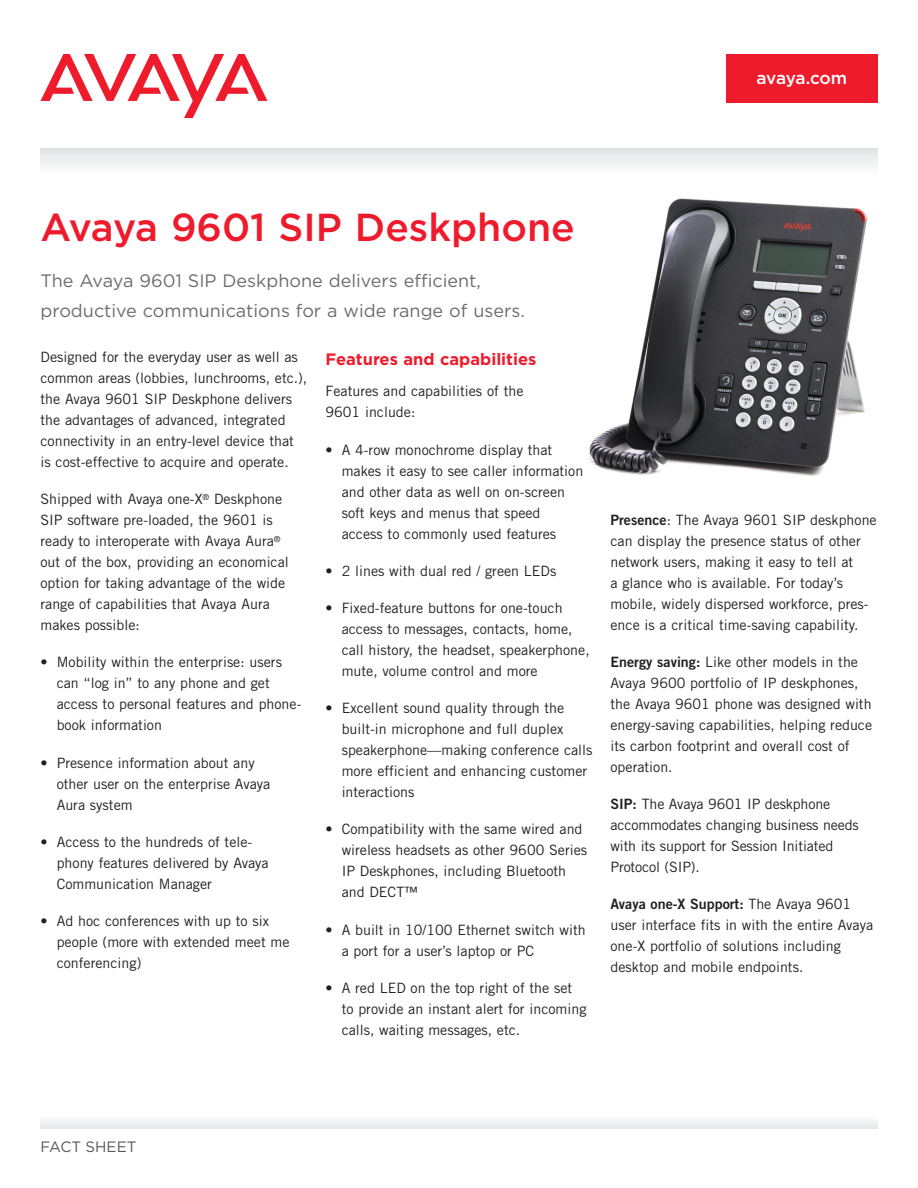
<style>
.page{position:relative;width:918px;height:1188px;background:#fff}
.page>*{position:absolute;margin:0;border:0;box-sizing:border-box;transform-origin:0 0}
.fact_sheet_title{font:500 39px "Gotham";color:#ee1b2c}
.intro{font:18px/30px "Gotham";color:#6c6d70}
.Collateral_Box{font:500 17.25px "Gotham";letter-spacing:-.02em;color:#fff}
.sub_head_PMS_485_cmy{font:700 16.5px "Gotham";color:#ee1b2c}
.Collateral_ID{font:15px "Gotham";color:#57585a}
.body_copy{font:14.25px/21px "Trade Gothic";color:#231f20}
.bullet_body{font:14.25px/21px "Trade Gothic";color:#231f20}
.s1{font-family:"Trade Gothic Bold Two"}
</style>
<div class="page">
<svg style="left:40px;top:54px;width:228px;height:64px"></svg>
<div style="left:40px;top:148px;width:838px;height:27px;background:linear-gradient(to right,#f0f0f1,#f0f0f1)"></div>
<img style="left:588px;top:198px;width:279px;height:278px">
<svg style="left:40px;top:1120px;width:838px;height:9px"></svg>
<div style="left:726px;top:54px;width:152px;height:49px;background:#ee1b2c"></div>
<p class="Collateral_Box" style="left:756px;top:68px;width:92px">avaya.com</p>
<p class="fact_sheet_title" style="left:40px;top:205px;width:536px">Avaya 9601 SIP Deskphone</p>
<p class="intro" style="left:40px;top:266px;width:486px">The Avaya 9601 SIP Deskphone delivers efficient, productive communications for a wide range of users.</p>
<p class="body_copy" style="left:40px;top:346px;width:268px">Designed for the everyday user as well as common areas (lobbies, lunchrooms, etc.), the Avaya 9601 SIP Deskphone delivers the advantages of advanced, integrated connectivity in an entry-level device that is cost-effective to acquire and operate.</p>
<p class="body_copy" style="left:40px;top:489px;width:250px">Shipped with Avaya one-X<sup>®</sup> Deskphone SIP software pre-loaded, the 9601 is ready to interoperate with Avaya Aura<sup>® </sup>out of the box, providing an economical option for taking advantage of the wide range of capabilities that Avaya Aura makes possible:</p>
<p class="bullet_body" style="left:57px;top:652px;width:246px;text-indent:-16px">• Mobility within the enterprise: users can “log in” to any phone and get access to personal features and phone&shy;book information</p>
<p class="bullet_body" style="left:57px;top:752px;width:215px;text-indent:-16px">• Presence information about any other user on the enterprise Avaya<br>Aura system</p>
<p class="bullet_body" style="left:57px;top:831px;width:213px;text-indent:-16px">• Access to the hundreds of tele&shy;phony features delivered by Avaya<br>Communication Manager</p>
<p class="bullet_body" style="left:57px;top:910px;width:234px;text-indent:-16px">• Ad hoc conferences with up to six people (more with extended meet me conferencing)</p>
<p class="sub_head_PMS_485_cmy" style="left:326px;top:349px;width:213px">Features and capabilities</p>
<p class="body_copy" style="left:326px;top:381px;width:200px">Features and capabilities of the<br>9601 include:</p>
<p class="bullet_body" style="left:342px;top:439px;width:243px;text-indent:-16px">• A 4-row monochrome display that makes it easy to see caller information and other data as well on on-screen soft keys and menus that speed access to commonly used features</p>
<p class="bullet_body" style="left:326px;top:560px;width:232px">• 2 lines with dual red / green LEDs</p>
<p class="bullet_body" style="left:342px;top:597px;width:250px;text-indent:-16px">• Fixed-feature buttons for one-touch access to messages, contacts, home, call history, the headset, speakerphone, mute, volume control and more</p>
<p class="bullet_body" style="left:342px;top:698px;width:252px;text-indent:-16px">• Excellent sound quality through the built-in microphone and full duplex speakerphone—making conference calls more efficient and enhancing customer interactions</p>
<p class="bullet_body" style="left:342px;top:819px;width:247px;text-indent:-16px">• Compatibility with the same wired and wireless headsets as other 9600 Series<br>IP Deskphones, including Bluetooth and DECT™</p>
<p class="bullet_body" style="left:342px;top:919px;width:246px;text-indent:-16px">• A built in 10/100 Ethernet switch with a port for a user’s laptop or PC</p>
<p class="bullet_body" style="left:342px;top:977px;width:246px;text-indent:-16px">• A red LED on the top right of the set to provide an instant alert for incoming calls, waiting messages, etc.</p>
<p class="body_copy" style="left:610px;top:509px;width:268px"><span class="s1">Presence</span>: The Avaya 9601 SIP deskphone can display the presence status of other network users, making it easy to tell at<br>a glance who is available. For today’s mobile, widely dispersed workforce, pres&shy;ence is a critical time-saving capability.</p>
<p class="body_copy" style="left:610px;top:651px;width:263px"><span class="s1">Energy saving:</span> Like other models in the Avaya 9600 portfolio of IP deskphones, the Avaya 9601 phone was designed with energy-saving capabilities, helping reduce its carbon footprint and overall cost of operation.</p>
<p class="body_copy" style="left:610px;top:793px;width:250px"><span class="s1">SIP:</span> The Avaya 9601 IP deskphone accommodates changing business needs with its support for Session Initiated<br>Protocol (SIP).</p>
<p class="body_copy" style="left:610px;top:893px;width:264px"><span class="s1">Avaya one-X Support:</span> The Avaya 9601 user interface fits in with the entire Avaya one-X portfolio of solutions including desktop and mobile endpoints.</p>
<p class="Collateral_ID" style="left:40px;top:1139px;width:97px">FACT SHEET</p>
</div>
